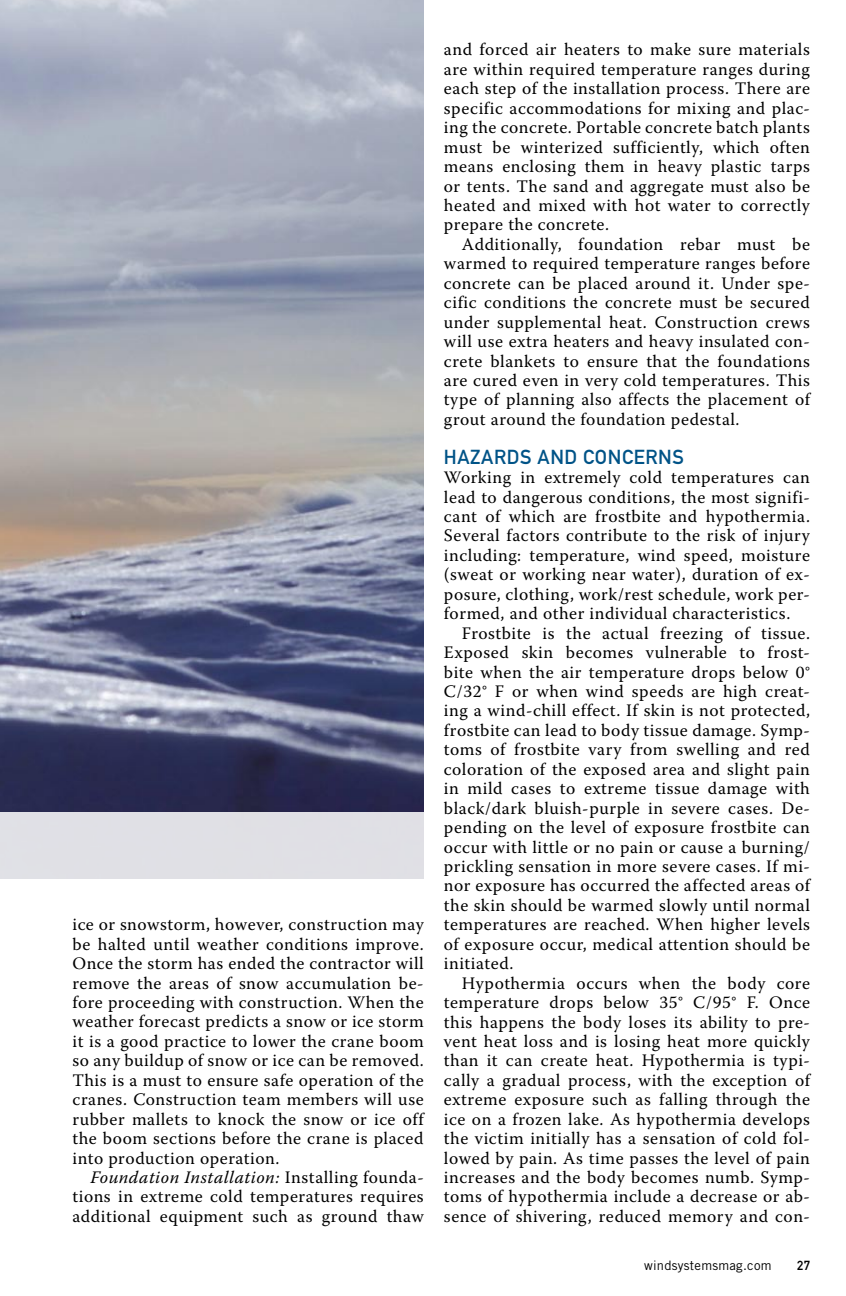
<style>
.page{position:relative;width:846px;height:1296px;background:#fff}
.page>*{position:absolute;margin:0;border:0;box-sizing:border-box;transform-origin:0 0}
.t1{font:20px "DIN Mittelschrift Alternate";letter-spacing:.03em;color:#005387}
.t2{font:17.6px/19.4px "Warnock Pro";letter-spacing:.03em;color:#000;text-align:justify}
.t3{font:13px "Trade Gothic";letter-spacing:.02em;color:#000}
.t4{font:13px "DIN Mittelschrift Alternate";color:#000}
.s1{font-style:italic}
</style>
<div class="page">
<img style="left:0;top:0;width:424px;height:813px">
<div style="left:0;top:813px;width:424px;height:67px;background:#e0e0e5"></div>
<p class="t2" style="left:72px;top:914px;width:353px">ice or snowstorm, however, construction may be halted until weather conditions improve.<br>Once the storm has ended the contractor will remove the areas of snow accumulation be&shy;fore proceeding with construction. When the weather forecast predicts a snow or ice storm it is a good practice to lower the crane boom so any buildup of snow or ice can be removed.<br>This is a must to ensure safe operation of the cranes. Construction team members will use rubber mallets to knock the snow or ice off the boom sections before the crane is placed into production operation.</p>
<p class="t2" style="left:72px;top:1167px;width:353px;text-indent:18px"><span class="s1">Foundation Installation:</span> Installing founda&shy;tions in extreme cold temperatures requires additional equipment such as ground thaw</p>
<p class="t2" style="left:444px;top:40px;width:368px">and forced air heaters to make sure materials are within required temperature ranges during each step of the installation process. There are specific accommodations for mixing and plac&shy;ing the concrete. Portable concrete batch plants must be winterized sufficiently, which often means enclosing them in heavy plastic tarps or tents. The sand and aggregate must also be heated and mixed with hot water to correctly prepare the concrete.</p>
<p class="t2" style="left:444px;top:234px;width:368px;text-indent:18px">Additionally, foundation rebar must be warmed to required temperature ranges before concrete can be placed around it. Under spe&shy;cific conditions the concrete must be secured under supplemental heat. Construction crews will use extra heaters and heavy insulated con&shy;crete blankets to ensure that the foundations are cured even in very cold temperatures. This type of planning also affects the placement of grout around the foundation pedestal.</p>
<p class="t1" style="left:444px;top:445px;width:242px">HAZARDS AND CONCERNS</p>
<p class="t2" style="left:444px;top:467px;width:368px">Working in extremely cold temperatures can lead to dangerous conditions, the most signifi&shy;cant of which are frostbite and hypothermia.<br>Several factors contribute to the risk of injury including: temperature, wind speed, moisture (sweat or working near water), duration of ex&shy;posure, clothing, work/rest schedule, work per&shy;formed, and other individual characteristics.</p>
<p class="t2" style="left:444px;top:623px;width:368px;text-indent:18px">Frostbite is the actual freezing of tissue.<br>Exposed skin becomes vulnerable to frost&shy;bite when the air temperature drops below 0° C/32° F or when wind speeds are high creat&shy;ing a wind-chill effect. If skin is not protected, frostbite can lead to body tissue damage. Symp&shy;toms of frostbite vary from swelling and red coloration of the exposed area and slight pain in mild cases to extreme tissue damage with black/dark bluish-purple in severe cases. De&shy;pending on the level of exposure frostbite can occur with little or no pain or cause a burning/ prickling sensation in more severe cases. If mi&shy;nor exposure has occurred the affected areas of the skin should be warmed slowly until normal temperatures are reached. When higher levels of exposure occur, medical attention should be initiated.</p>
<p class="t2" style="left:444px;top:973px;width:368px;text-indent:18px">Hypothermia occurs when the body core temperature drops below 35° C/95° F. Once this happens the body loses its ability to pre&shy;vent heat loss and is losing heat more quickly than it can create heat. Hypothermia is typi&shy;cally a gradual process, with the exception of extreme exposure such as falling through the ice on a frozen lake. As hypothermia develops the victim initially has a sensation of cold fol&shy;lowed by pain. As time passes the level of pain increases and the body becomes numb. Symp&shy;toms of hypothermia include a decrease or ab&shy;sence of shivering, reduced memory and con-</p>
<p class="t3" style="left:644px;top:1258px;width:129px">windsystemsmag.com</p>
<p class="t4" style="left:797px;top:1258px;width:14px">27</p>
</div>
